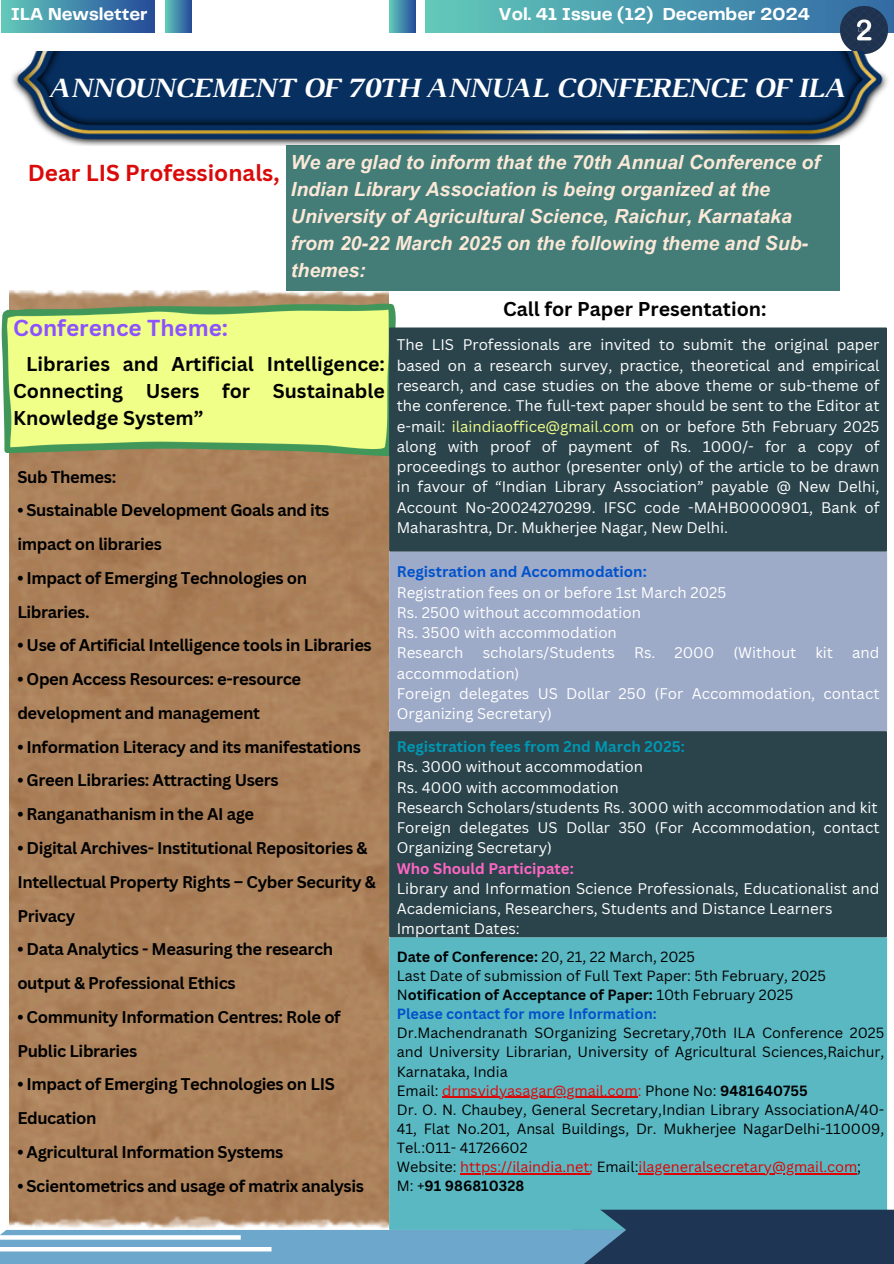
<style>
.page{position:relative;width:894px;height:1264px;background:#fff}
.page>*{position:absolute;margin:0;border:0;box-sizing:border-box;transform-origin:0 0}
.t1{font:italic 700 28.5px "Luthier";letter-spacing:-.025em;color:#fff}
.t2{font:700 22.5px "Canva Sans";color:#db0a0a}
.t3{font:700 22.5px "Canva Sans";color:#8c52ff}
.t4{font:italic 700 19.5px/27px "Arial MT Pro";color:#fbe8d7}
.t5{font:700 19.5px/27px "Canva Sans";color:#000;text-align:justify}
.t6{font:700 18px "Telegraf";color:#fff}
.t7{font:700 16.5px/33.8px "Canva Sans";letter-spacing:-.02em;color:#000}
.t8{font:15px/20.2px "Canva Sans";color:#fff}
.t9{font:14.4px/19.2px "Canva Sans";color:#000;text-align:justify}
.t10{font:700 14.4px "Canva Sans";color:#000}
.t11{font:14.4px "Canva Sans";color:#db0a0a}
.t12{font:700 14.4px "Canva Sans";color:#0052cc}
.s1{color:#f0ff8a}
.s2{font-weight:700;color:#0052cc}
.s3{font-weight:700;color:#0097b2}
.s4{font-weight:700;color:#ff66c4}
.s5{font-weight:700}
.s6{font-weight:400}
.s7{color:#000}
.s8{font-weight:700;color:#000}
.s9{color:#df0202}
</style>
<div class="page">
<div style="left:389px;top:937px;width:497px;height:292px;background:#5ab8c2"></div>
<div style="left:626px;top:1209px;width:267px;height:54px;background:#1e3653"></div>
<div style="left:0;top:1229px;width:626px;height:34px;background:#6da7cc"></div>
<svg style="left:600px;top:1209px;width:26px;height:20px"></svg>
<svg style="left:0;top:1235px;width:241px;height:4px"></svg>
<div style="left:0;top:1246px;width:271px;height:5px;background:#fff"></div>
<div style="left:286px;top:145px;width:554px;height:145px;background:#447d78"></div>
<div style="left:2px;top:0;width:153px;height:32px;background:linear-gradient(to right,#61c7ba,#24499a)"></div>
<div style="left:165px;top:0;width:26px;height:32px;background:linear-gradient(to right,#62c9bb,#28539d)"></div>
<div style="left:426px;top:0;width:467px;height:32px;background:linear-gradient(to right,#62c9ba,#3268a2)"></div>
<div style="left:389px;top:0;width:26px;height:32px;background:linear-gradient(to right,#62cbbb,#29539d)"></div>
<img style="left:840px;top:7px;width:47px;height:45px">
<img style="left:12px;top:52px;width:876px;height:93px">
<img style="left:9px;top:290px;width:379px;height:940px">
<img style="left:2px;top:303px;width:394px;height:152px">
<div style="left:389px;top:327px;width:497px;height:224px;background:#2b444c"></div>
<hr style="left:442px;top:1096px;width:195px;height:1px;background:#db0a0a">
<hr style="left:460px;top:1173px;width:129px;height:1px;background:#df0202">
<hr style="left:638px;top:1173px;width:219px;height:1px;background:#df0202">
<div style="left:389px;top:731px;width:497px;height:206px;background:#2b444c"></div>
<div style="left:389px;top:551px;width:497px;height:180px;background:#9daac8"></div>
<h3 class="t6" style="left:11px;top:7px;width:138px">ILA Newsletter</h3>
<h3 class="t6" style="left:498px;top:7px;width:313px">Vol. 41 Issue (12) December 2024</h3>
<p class="t1" style="left:47px;top:78px;width:798px">ANNOUNCEMENT OF 70TH ANNUAL CONFERENCE OF ILA</p>
<p class="t2" style="left:28px;top:156px;width:253px">Dear LIS Professionals,</p>
<p class="t4" style="left:291px;top:151px;width:530px">We are glad to inform that the 70th Annual Conference of Indian Library Association is being organized at the University of Agricultural Science, Raichur, Karnataka from 20-22 March 2025 on the following theme and Sub&shy;themes:</p>
<h5 class="t3" style="left:13px;top:312px;width:216px">Conference Theme:</h5>
<h5 class="t5" style="left:13px;top:349px;width:373px;text-indent:13px">Libraries and Artificial Intelligence:<br>Connecting Users for Sustainable Knowledge System”</h5>
<p class="t7" style="left:17px;top:459px;width:100px">Sub Themes:</p>
<p class="t7" style="left:17px;top:493px;width:313px">• Sustainable Development Goals and its impact on libraries</p>
<p class="t7" style="left:17px;top:560px;width:291px">• Impact of Emerging Technologies on<br>Libraries.</p>
<p class="t7" style="left:17px;top:628px;width:356px">• Use of Artificial Intelligence tools in Libraries</p>
<p class="t7" style="left:17px;top:662px;width:285px">• Open Access Resources: e-resource development and management</p>
<p class="t7" style="left:17px;top:729px;width:345px">• Information Literacy and its manifestations</p>
<p class="t7" style="left:17px;top:763px;width:263px">• Green Libraries: Attracting Users</p>
<p class="t7" style="left:17px;top:797px;width:238px">• Ranganathanism in the AI age</p>
<p class="t7" style="left:17px;top:830px;width:360px">• Digital Archives- Institutional Repositories &amp;<br>Intellectual Property Rights – Cyber Security &amp;<br>Privacy</p>
<p class="t7" style="left:17px;top:932px;width:317px">• Data Analytics - Measuring the research output &amp; Professional Ethics</p>
<p class="t7" style="left:17px;top:999px;width:325px">• Community Information Centres: Role of<br>Public Libraries</p>
<p class="t7" style="left:17px;top:1067px;width:319px">• Impact of Emerging Technologies on LIS<br>Education</p>
<p class="t7" style="left:17px;top:1134px;width:267px">• Agricultural Information Systems</p>
<p class="t7" style="left:17px;top:1168px;width:348px">• Scientometrics and usage of matrix analysis</p>
<p class="t5" style="left:503px;top:294px;width:265px">Call for Paper Presentation:</p>
<p class="t8" style="left:396px;top:334px;width:484px;text-align:justify">The LIS Professionals are invited to submit the original paper based on a research survey, practice, theoretical and empirical research, and case studies on the above theme or sub-theme of the conference. The full-text paper should be sent to the Editor at e-mail: <span class="s1">ilaindiaoffice@gmail.com</span> on or before 5th February 2025 along with proof of payment of Rs. 1000/- for a copy of proceedings to author (presenter only) of the article to be drawn in favour of “Indian Library Association” payable @ New Delhi, Account No-20024270299. IFSC code -MAHB0000901, Bank of Maharashtra, Dr. Mukherjee Nagar, New Delhi.</p>
<p class="t8" style="left:396px;top:561px;width:331px"><span class="s2">Registration and Accommodation:<br></span>Registration fees on or before 1st March 2025<br>Rs. 2500 without accommodation<br>Rs. 3500 with accommodation<br>Research</p>
<p class="t8" style="left:482px;top:642px;width:134px">scholars/Students</p>
<p class="t8" style="left:634px;top:642px;width:82px">Rs. 2000</p>
<p class="t8" style="left:733px;top:642px;width:64px">(Without</p>
<p class="t8" style="left:815px;top:642px;width:19px">kit</p>
<p class="t8" style="left:851px;top:642px;width:29px">and</p>
<p class="t8" style="left:396px;top:662px;width:484px">accommodation)<br>Foreign delegates US Dollar 250 (For Accommodation, contact<br>Organizing Secretary)</p>
<p class="t8" style="left:396px;top:736px;width:484px"><span class="s3">Registration fees from 2nd March 2025:<br></span>Rs. 3000 without accommodation<br>Rs. 4000 with accommodation<br>Research Scholars/students Rs. 3000 with accommodation and kit Foreign delegates US Dollar 350 (For Accommodation, contact Organizing Secretary)<br><span class="s4">Who Should Participate:<br></span>Library and Information Science Professionals, Educationalist and Academicians, Researchers, Students and Distance Learners Important Dates:</p>
<p class="t9" style="left:396px;top:946px;width:300px"><span class="s5">Date of Conference:</span> 20, 21, 22 March, 2025</p>
<h1 class="t9" style="left:396px;top:965px;width:430px">Last Date of submission of Full Text Paper: 5th February, 2025</h1>
<h2 class="t10" style="left:396px;top:984px;width:398px"><span class="s6">N</span>otification of Acceptance of Paper: <span class="s6">10th February 2025</span></h2>
<h3 class="t12" style="left:396px;top:1003px;width:261px">Please contact for more Information:</h3>
<p class="t9" style="left:396px;top:1023px;width:489px">Dr.Machendranath SOrganizing Secretary,70th ILA Conference 2025 and University Librarian, University of Agricultural Sciences,Raichur, Karnataka, India</p>
<h4 class="t11" style="left:396px;top:1080px;width:412px"><span class="s7">Email:</span> drmsvidyasagar@gmail.com: <span class="s7">Phone No:</span> <span class="s8">9481640755</span></h4>
<h3 class="t9" style="left:396px;top:1099px;width:489px">Dr. O. N. Chaubey, General Secretary,Indian Library AssociationA/40-</h3>
<p class="t9" style="left:396px;top:1118px;width:489px;text-align:left">41, Flat No.201, Ansal Buildings, Dr. Mukherjee NagarDelhi-110009,<br>Tel.:011- 41726602<br>Website: <span class="s9">https://ilaindia.net;</span> Email:<span class="s9">ilageneralsecretary@gmail.com</span>;</p>
<h3 class="t10" style="left:396px;top:1175px;width:129px"><span class="s6">M: +</span>91 986810328</h3>
</div>
